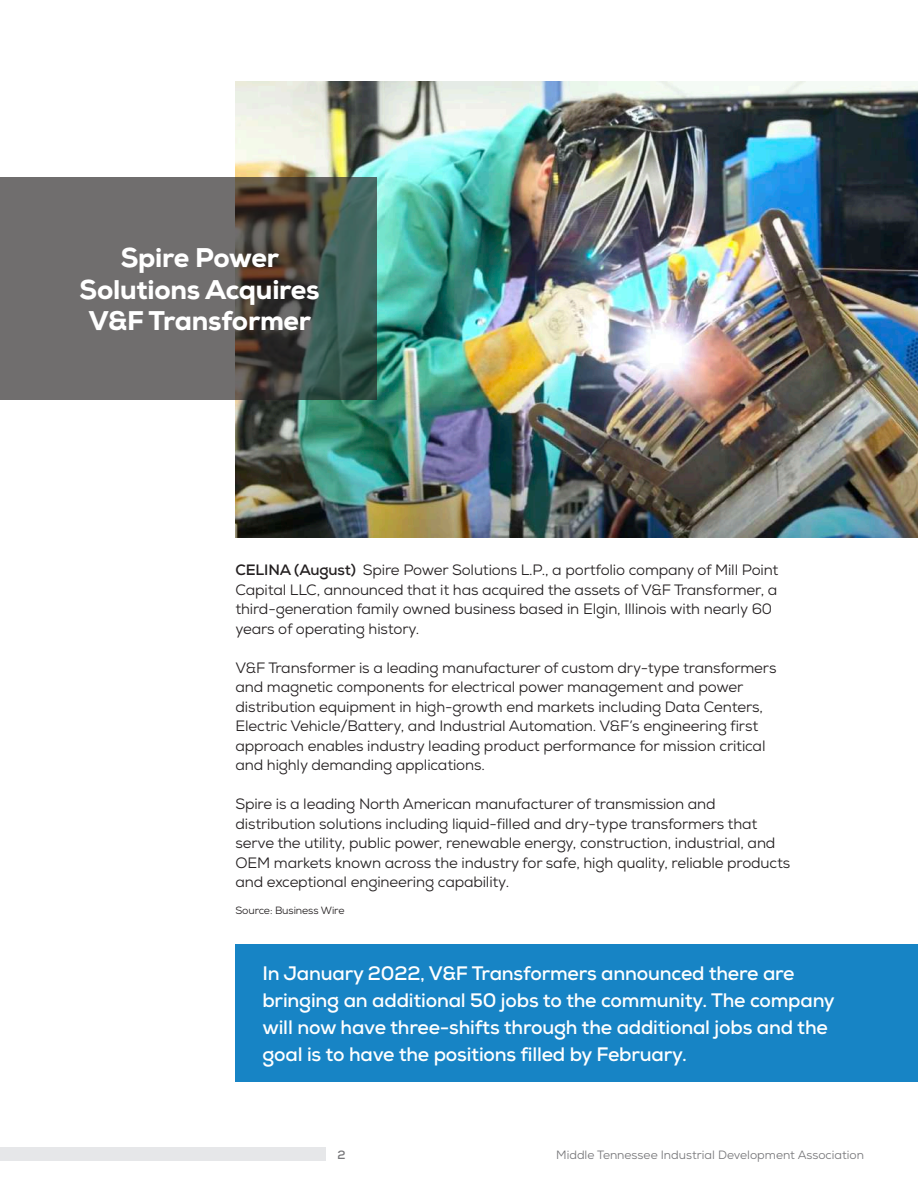
<style>
.page{position:relative;width:918px;height:1188px;background:#fff}
.page>*{position:absolute;margin:0;border:0;box-sizing:border-box;transform-origin:0 0}
.t1{font:800 27px/31.5px "Nexa";letter-spacing:-.01em;color:#fff;text-align:center}
.t2{font:700 19.5px/27px "Nexa";letter-spacing:-.01em;color:#fff}
.t3{font:15px/19.5px "Nexa";letter-spacing:-.01em;color:#231f20}
.t4{font:12px "Nexa";color:#77777a}
.t5{font:700 12px "Nexa";color:#77777a}
.t6{font:10.5px "Nexa";letter-spacing:-.01em;color:#231f20}
.s1{font-weight:700}
</style>
<div class="page">
<div style="left:0;top:1148px;width:325px;height:13px;background:#e6e7e9"></div>
<img style="left:235px;top:81px;width:683px;height:456px">
<svg style="left:0;top:177px;width:376px;height:223px;background:#5f605d"></svg>
<div style="left:235px;top:944px;width:683px;height:138px;background:#1784c5"></div>
<h1 class="t1" style="left:80px;top:242px;width:242px">Spire Power<br>Solutions Acquires<br>V&amp;F Transformer</h1>
<p class="t3" style="left:235px;top:560px;width:544px"><span class="s1">CELINA (August)</span> Spire Power Solutions L.P., a portfolio company of Mill Point Capital LLC, announced that it has acquired the assets of V&amp;F Transformer, a third-generation family owned business based in Elgin, Illinois with nearly 60 years of operating history.</p>
<p class="t3" style="left:235px;top:658px;width:543px">V&amp;F Transformer is a leading manufacturer of custom dry-type transformers and magnetic components for electrical power management and power distribution equipment in high-growth end markets including Data Centers, Electric Vehicle/Battery, and Industrial Automation. V&amp;F’s engineering first approach enables industry leading product performance for mission critical and highly demanding applications.</p>
<p class="t3" style="left:235px;top:794px;width:556px">Spire is a leading North American manufacturer of transmission and distribution solutions including liquid-filled and dry-type transformers that serve the utility, public power, renewable energy, construction, industrial, and OEM markets known across the industry for safe, high quality, reliable products and exceptional engineering capability.</p>
<p class="t6" style="left:235px;top:904px;width:111px">Source: Business Wire</p>
<h2 class="t2" style="left:262px;top:959px;width:574px">In January 2022, V&amp;F Transformers announced there are bringing an additional 50 jobs to the community. The company will now have three-shifts through the additional jobs and the goal is to have the positions filled by February.</h2>
<p class="t5" style="left:338px;top:1147px;width:10px">2</p>
<p class="t4" style="left:556px;top:1147px;width:309px">Middle Tennessee Industrial Development Association</p>
</div>
